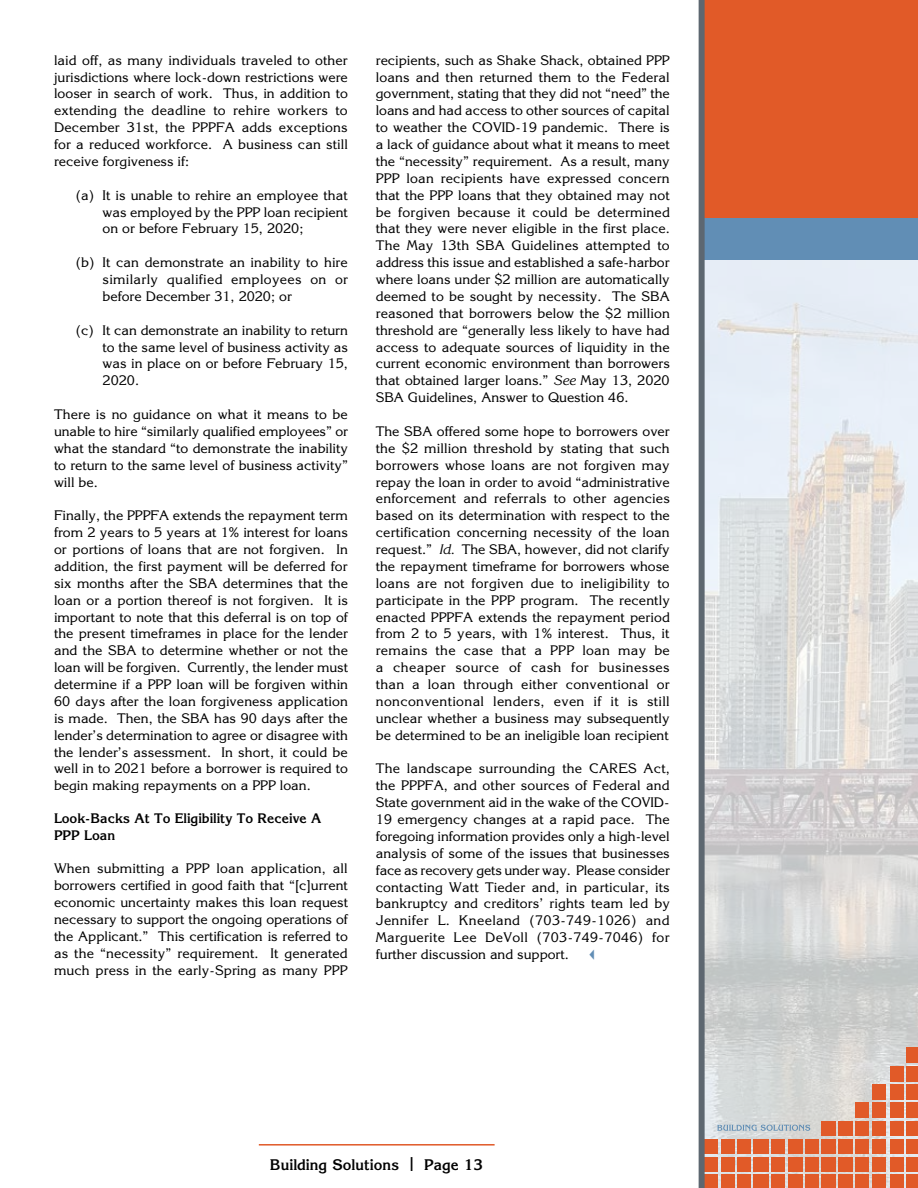
<style>
.page{position:relative;width:918px;height:1188px;background:#fff}
.page>*{position:absolute;margin:0;border:0;box-sizing:border-box;transform-origin:0 0}
.t1{font:700 15px "Korinna";color:#000}
.t2{font:13.5px/16.8px "Korinna";color:#000;text-align:justify}
.t3{font:700 13.5px/16.2px "Korinna";color:#000}
.s1{font-style:italic}
.s2{font-size:19.5px}
</style>
<div class="page">
<img style="left:705px;top:259px;width:213px;height:929px">
<hr style="left:259px;top:1144px;width:236px;height:2px;background:#e05928">
<div style="left:704px;top:0;width:214px;height:220px;background:#e15a28"></div>
<div style="left:703px;top:218px;width:215px;height:41px;background:#618eb5"></div>
<div style="left:907px;top:1047px;width:11px;height:16px;background:#e15a28"></div>
<div style="left:907px;top:1067px;width:11px;height:15px;background:#e15a28"></div>
<div style="left:907px;top:1085px;width:11px;height:15px;background:#e15a28"></div>
<div style="left:907px;top:1103px;width:11px;height:15px;background:#e15a28"></div>
<div style="left:907px;top:1121px;width:11px;height:15px;background:#e15a28"></div>
<div style="left:907px;top:1139px;width:11px;height:15px;background:#e15a28"></div>
<div style="left:907px;top:1157px;width:11px;height:15px;background:#e15a28"></div>
<div style="left:907px;top:1175px;width:11px;height:13px;background:#e15a28"></div>
<div style="left:890px;top:1067px;width:13px;height:15px;background:#e15a28"></div>
<div style="left:890px;top:1085px;width:13px;height:15px;background:#e15a28"></div>
<div style="left:872px;top:1085px;width:14px;height:15px;background:#e15a28"></div>
<div style="left:855px;top:1103px;width:14px;height:15px;background:#e15a28"></div>
<div style="left:872px;top:1103px;width:14px;height:15px;background:#e15a28"></div>
<div style="left:890px;top:1103px;width:13px;height:15px;background:#e15a28"></div>
<div style="left:821px;top:1121px;width:15px;height:15px;background:#e15a28"></div>
<div style="left:838px;top:1121px;width:15px;height:15px;background:#e15a28"></div>
<div style="left:855px;top:1121px;width:14px;height:15px;background:#e15a28"></div>
<div style="left:872px;top:1121px;width:14px;height:15px;background:#e15a28"></div>
<div style="left:890px;top:1121px;width:13px;height:15px;background:#e15a28"></div>
<div style="left:701px;top:1139px;width:16px;height:15px;background:#e15a28"></div>
<div style="left:721px;top:1139px;width:13px;height:15px;background:#e15a28"></div>
<div style="left:737px;top:1139px;width:14px;height:15px;background:#e15a28"></div>
<div style="left:754px;top:1139px;width:15px;height:15px;background:#e15a28"></div>
<div style="left:772px;top:1139px;width:13px;height:15px;background:#e15a28"></div>
<div style="left:788px;top:1139px;width:14px;height:15px;background:#e15a28"></div>
<div style="left:805px;top:1139px;width:14px;height:15px;background:#e15a28"></div>
<div style="left:821px;top:1139px;width:15px;height:15px;background:#e15a28"></div>
<div style="left:838px;top:1139px;width:15px;height:15px;background:#e15a28"></div>
<div style="left:855px;top:1139px;width:14px;height:15px;background:#e15a28"></div>
<div style="left:872px;top:1139px;width:14px;height:15px;background:#e15a28"></div>
<div style="left:890px;top:1139px;width:13px;height:15px;background:#e15a28"></div>
<div style="left:701px;top:1157px;width:16px;height:15px;background:#e15a28"></div>
<div style="left:721px;top:1157px;width:13px;height:15px;background:#e15a28"></div>
<div style="left:737px;top:1157px;width:14px;height:15px;background:#e15a28"></div>
<div style="left:754px;top:1157px;width:15px;height:15px;background:#e15a28"></div>
<div style="left:772px;top:1157px;width:13px;height:15px;background:#e15a28"></div>
<div style="left:788px;top:1157px;width:14px;height:15px;background:#e15a28"></div>
<div style="left:805px;top:1157px;width:14px;height:15px;background:#e15a28"></div>
<div style="left:821px;top:1157px;width:15px;height:15px;background:#e15a28"></div>
<div style="left:838px;top:1157px;width:15px;height:15px;background:#e15a28"></div>
<div style="left:855px;top:1157px;width:14px;height:15px;background:#e15a28"></div>
<div style="left:872px;top:1157px;width:14px;height:15px;background:#e15a28"></div>
<div style="left:890px;top:1157px;width:13px;height:15px;background:#e15a28"></div>
<div style="left:701px;top:1175px;width:16px;height:13px;background:#e15a28"></div>
<div style="left:721px;top:1175px;width:13px;height:13px;background:#e15a28"></div>
<div style="left:737px;top:1175px;width:14px;height:13px;background:#e15a28"></div>
<div style="left:754px;top:1175px;width:15px;height:13px;background:#e15a28"></div>
<div style="left:772px;top:1175px;width:13px;height:13px;background:#e15a28"></div>
<div style="left:788px;top:1175px;width:14px;height:13px;background:#e15a28"></div>
<div style="left:805px;top:1175px;width:14px;height:13px;background:#e15a28"></div>
<div style="left:821px;top:1175px;width:15px;height:13px;background:#e15a28"></div>
<div style="left:838px;top:1175px;width:15px;height:13px;background:#e15a28"></div>
<div style="left:855px;top:1175px;width:14px;height:13px;background:#e15a28"></div>
<div style="left:872px;top:1175px;width:14px;height:13px;background:#e15a28"></div>
<div style="left:890px;top:1175px;width:13px;height:13px;background:#e15a28"></div>
<div style="left:699px;top:0;width:6px;height:1188px;background:#5d6770"></div>
<svg style="left:717px;top:1125px;width:93px;height:6px"></svg>
<p class="t2" style="left:54px;top:51px;width:296px">laid off, as many individuals traveled to other jurisdictions where lock-down restrictions were looser in search of work. Thus, in addition to extending the deadline to rehire workers to December 31st, the PPPFA adds exceptions for a reduced workforce. A business can still receive forgiveness if:</p>
<p class="t2" style="left:103px;top:186px;width:247px;text-indent:-27px">(a) It is unable to rehire an employee that was employed by the PPP loan recipient on or before February 15, 2020;</p>
<p class="t2" style="left:103px;top:254px;width:247px;text-indent:-27px">(b) It can demonstrate an inability to hire similarly qualified employees on or before December 31, 2020; or</p>
<p class="t2" style="left:103px;top:321px;width:247px;text-indent:-27px">(c) It can demonstrate an inability to return to the same level of business activity as was in place on or before February 15, 2020.</p>
<p class="t2" style="left:54px;top:406px;width:296px">There is no guidance on what it means to be unable to hire “similarly qualified employees” or what the standard “to demonstrate the inability to return to the same level of business activity” will be.</p>
<p class="t2" style="left:54px;top:507px;width:296px">Finally, the PPPFA extends the repayment term from 2 years to 5 years at 1% interest for loans or portions of loans that are not forgiven. In addition, the first payment will be deferred for six months after the SBA determines that the loan or a portion thereof is not forgiven. It is important to note that this deferral is on top of the present timeframes in place for the lender and the SBA to determine whether or not the loan will be forgiven. Currently, the lender must determine if a PPP loan will be forgiven within 60 days after the loan forgiveness application is made. Then, the SBA has 90 days after the lender’s determination to agree or disagree with the lender’s assessment. In short, it could be well in to 2021 before a borrower is required to begin making repayments on a PPP loan.</p>
<p class="t3" style="left:54px;top:810px;width:269px">Look-Backs At To Eligibility To Receive A<br>PPP Loan</p>
<p class="t2" style="left:54px;top:860px;width:296px">When submitting a PPP loan application, all borrowers certified in good faith that “[c]urrent economic uncertainty makes this loan request necessary to support the ongoing operations of the Applicant.” This certification is referred to as the “necessity” requirement. It generated much press in the early-Spring as many PPP</p>
<p class="t2" style="left:376px;top:51px;width:296px">recipients, such as Shake Shack, obtained PPP loans and then returned them to the Federal government, stating that they did not “need” the loans and had access to other sources of capital to weather the COVID-19 pandemic. There is a lack of guidance about what it means to meet the “necessity” requirement. As a result, many PPP loan recipients have expressed concern that the PPP loans that they obtained may not be forgiven because it could be determined that they were never eligible in the first place.<br>The May 13th SBA Guidelines attempted to address this issue and established a safe-harbor where loans under $2 million are automatically deemed to be sought by necessity. The SBA reasoned that borrowers below the $2 million threshold are “generally less likely to have had access to adequate sources of liquidity in the current economic environment than borrowers that obtained larger loans.” <span class="s1">See</span> May 13, 2020<br>SBA Guidelines, Answer to Question 46.</p>
<p class="t2" style="left:376px;top:423px;width:296px">The SBA offered some hope to borrowers over the $2 million threshold by stating that such borrowers whose loans are not forgiven may repay the loan in order to avoid “administrative enforcement and referrals to other agencies based on its determination with respect to the certification concerning necessity of the loan request.” <span class="s1">Id.</span> The SBA, however, did not clarify the repayment timeframe for borrowers whose loans are not forgiven due to ineligibility to participate in the PPP program. The recently enacted PPPFA extends the repayment period from 2 to 5 years, with 1% interest. Thus, it remains the case that a PPP loan may be a cheaper source of cash for businesses than a loan through either conventional or nonconventional lenders, even if it is still unclear whether a business may subsequently be determined to be an ineligible loan recipient</p>
<p class="t2" style="left:376px;top:760px;width:296px">The landscape surrounding the CARES Act, the PPPFA, and other sources of Federal and State government aid in the wake of the COVID-19 emergency changes at a rapid pace. The foregoing information provides only a high-level analysis of some of the issues that businesses face as recovery gets under way. Please consider contacting Watt Tieder and, in particular, its bankruptcy and creditors’ rights team led by Jennifer L. Kneeland (703-749-1026) and Marguerite Lee DeVoll (703-749-7046) for further discussion and support.</p>
<p class="t1" style="left:270px;top:1155px;width:215px">Building Solutions <span class="s2">|</span> Page 13</p>
</div>
